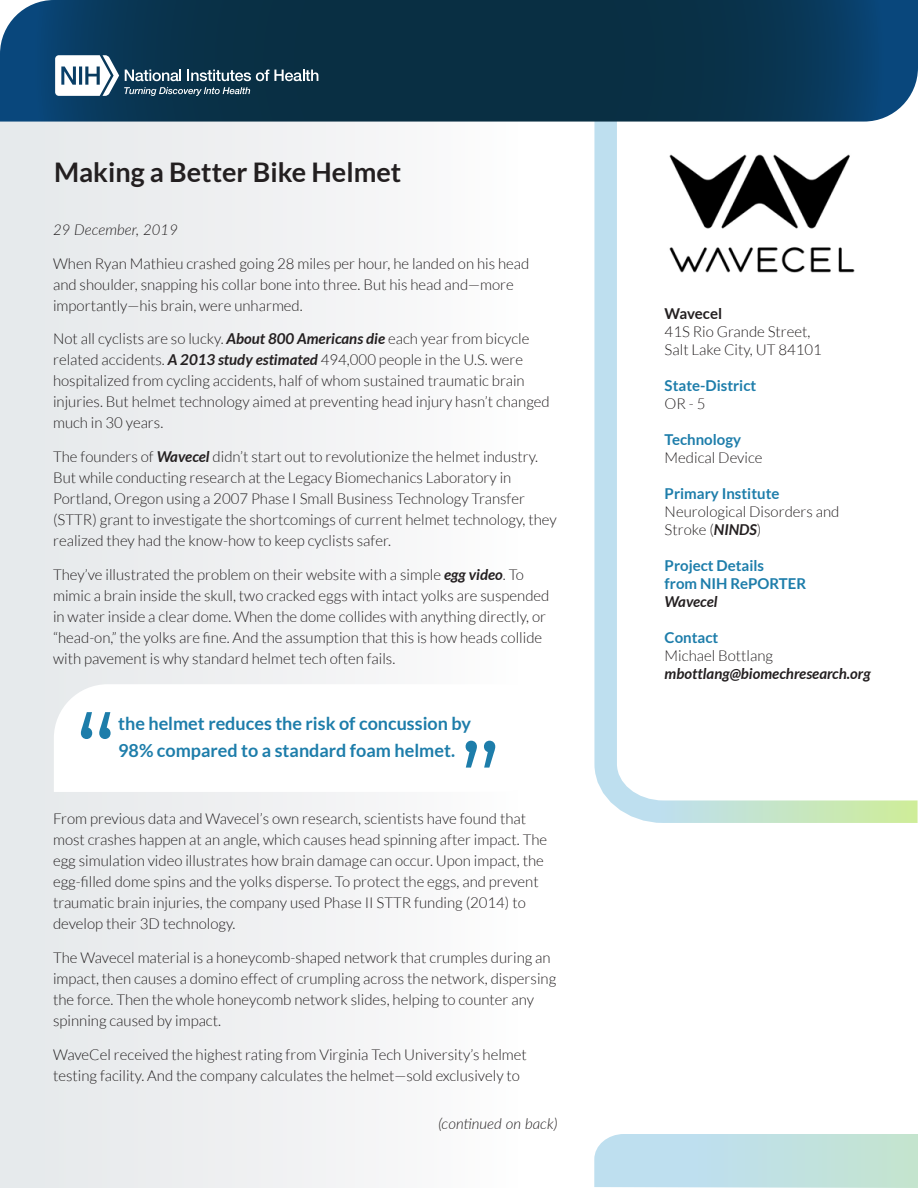
<style>
.page{position:relative;width:918px;height:1188px;background:#fff}
.page>*{position:absolute;margin:0;border:0;box-sizing:border-box;transform-origin:0 0}
.quotation_mark{font:108px "Montserrat";color:#1d7daa}
.t1{font:700 27px "Lato";color:#231f20}
.pullquote{font:700 18px/27px "Lato";color:#1d7daa}
.sidebar{font:300 15px/21px "Lato";color:#231f20}
.sidebar-2{font:700 15px/18px "Lato";color:#1d7daa}
.sidebar-3{font:italic 700 15px "Lato";color:#231f20}
.t2{font:italic 300 15px "Lato";color:#231f20}
.sidebar-4{font:700 15px "Lato";letter-spacing:-.01em;color:#231f20}
.s1{font-weight:700;font-style:italic}
</style>
<div class="page">
<div style="left:1px;top:122px;width:613px;height:1066px;background:linear-gradient(to right,#e4e7e9,#fff)"></div>
<svg style="left:593px;top:122px;width:325px;height:702px"></svg>
<svg style="left:594px;top:1134px;width:324px;height:54px;background:#c1e1e3"></svg>
<svg style="left:0;top:0;width:918px;height:122px;background:#0c3752"></svg>
<svg style="left:55px;top:55px;width:263px;height:41px"></svg>
<img style="left:665px;top:141px;width:194px;height:144px">
<svg style="left:54px;top:684px;width:503px;height:108px"></svg>
<h1 class="t1" style="left:54px;top:157px;width:349px">Making a Better Bike Helmet</h1>
<p class="t2" style="left:53px;top:219px;width:126px">29 December, 2019</p>
<p class="sidebar" style="left:53px;top:253px;width:478px">When Ryan Mathieu crashed going 28 miles per hour, he landed on his head and shoulder, snapping his collar bone into three. But his head and—more importantly—his brain, were unharmed.</p>
<p class="sidebar" style="left:53px;top:329px;width:498px">Not all cyclists are so lucky. <span class="s1">About 800 Americans die</span> each year from bicycle related accidents. <span class="s1">A 2013 study estimated</span> 494,000 people in the U.S. were hospitalized from cycling accidents, half of whom sustained traumatic brain injuries. But helmet technology aimed at preventing head injury hasn’t changed much in 30 years.</p>
<p class="sidebar" style="left:53px;top:447px;width:505px">The founders of <span class="s1">Wavecel</span> didn’t start out to revolutionize the helmet industry.<br>But while conducting research at the Legacy Biomechanics Laboratory in Portland, Oregon using a 2007 Phase I Small Business Technology Transfer (STTR) grant to investigate the shortcomings of current helmet technology, they realized they had the know-how to keep cyclists safer.</p>
<p class="sidebar" style="left:53px;top:565px;width:498px">They’ve illustrated the problem on their website with a simple <span class="s1">egg video</span>. To mimic a brain inside the skull, two cracked eggs with intact yolks are suspended in water inside a clear dome. When the dome collides with anything directly, or “head-on,” the yolks are fine. And the assumption that this is how heads collide with pavement is why standard helmet tech often fails.</p>
<p class="quotation_mark" style="left:75px;top:680px;width:43px">“</p>
<p class="pullquote" style="left:118px;top:710px;width:355px">the helmet reduces the risk of concussion by<br>98% compared to a standard foam helmet.</p>
<p class="quotation_mark" style="left:501px;top:800px;width:43px;rotate:-180deg">“</p>
<p class="sidebar" style="left:53px;top:809px;width:496px">From previous data and Wavecel’s own research, scientists have found that most crashes happen at an angle, which causes head spinning after impact. The egg simulation video illustrates how brain damage can occur. Upon impact, the egg-filled dome spins and the yolks disperse. To protect the eggs, and prevent traumatic brain injuries, the company used Phase II STTR funding (2014) to develop their 3D technology.</p>
<p class="sidebar" style="left:53px;top:947px;width:505px">The Wavecel material is a honeycomb-shaped network that crumples during an impact, then causes a domino effect of crumpling across the network, dispersing the force. Then the whole honeycomb network slides, helping to counter any spinning caused by impact.</p>
<p class="sidebar" style="left:53px;top:1044px;width:475px">WaveCel received the highest rating from Virginia Tech University’s helmet testing facility. And the company calculates the helmet—sold exclusively to</p>
<p class="t2" style="left:438px;top:1113px;width:121px">(continued on back)</p>
<p class="sidebar-4" style="left:665px;top:305px;width:59px">Wavecel</p>
<p class="sidebar" style="left:665px;top:321px;width:147px">41S Rio Grande Street,</p>
<p class="sidebar" style="left:665px;top:339px;width:159px">Salt Lake City, UT 84101</p>
<p class="sidebar-2" style="left:665px;top:376px;width:93px">State-District</p>
<p class="sidebar" style="left:665px;top:393px;width:42px">OR - 5</p>
<p class="sidebar-2" style="left:665px;top:430px;width:78px">Technology</p>
<p class="sidebar" style="left:665px;top:447px;width:99px">Medical Device</p>
<p class="sidebar-2" style="left:665px;top:484px;width:116px">Primary Institute</p>
<p class="sidebar" style="left:665px;top:502px;width:176px;line-height:18px">Neurological Disorders and<br>Stroke (<span class="s1">NINDS</span>)</p>
<p class="sidebar-2" style="left:665px;top:556px;width:143px">Project Details<br>from NIH RePORTER</p>
<p class="sidebar-3" style="left:665px;top:593px;width:55px">Wavecel</p>
<p class="sidebar-2" style="left:665px;top:628px;width:55px">Contact</p>
<p class="sidebar" style="left:665px;top:645px;width:110px">Michael Bottlang</p>
<p class="sidebar-3" style="left:665px;top:665px;width:208px">mbottlang@biomechresearch.org</p>
</div>
